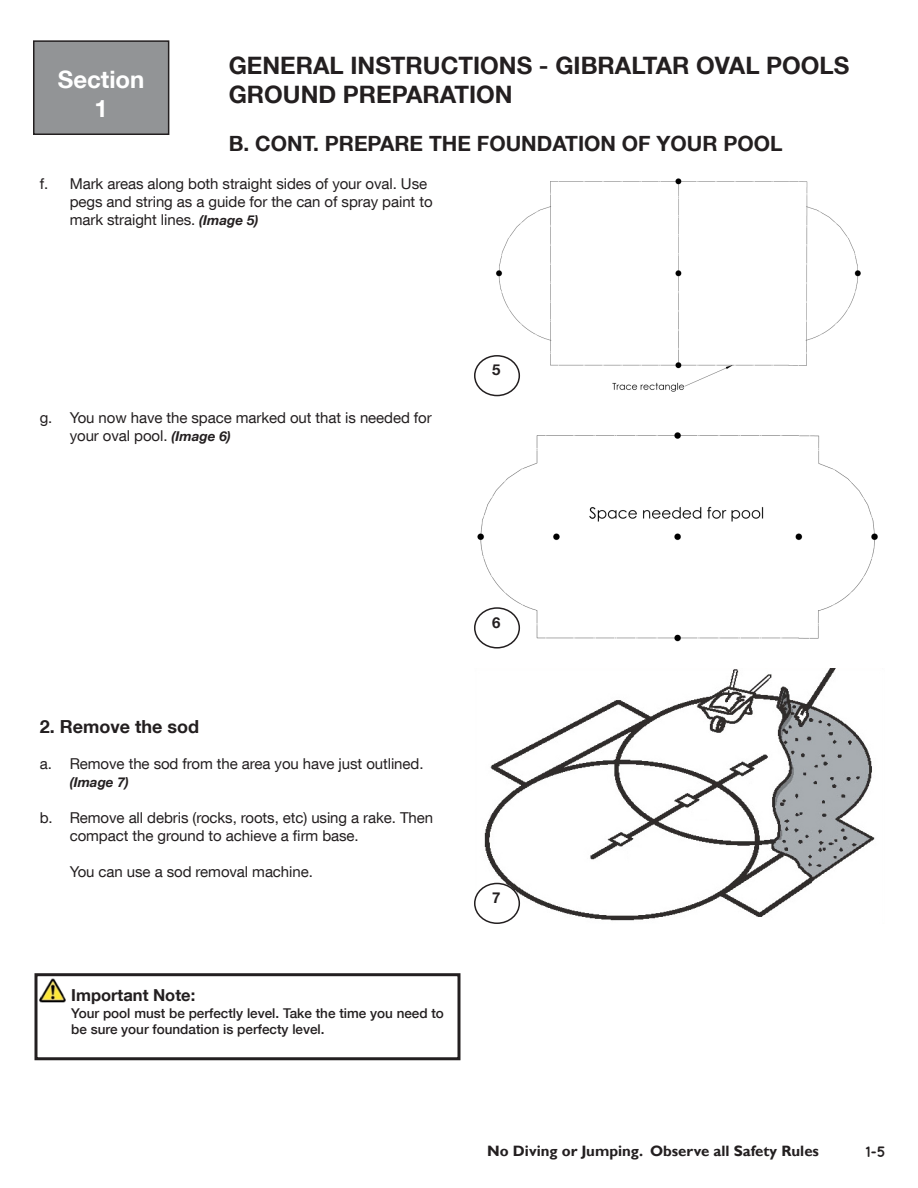
<style>
.page{position:relative;width:918px;height:1188px;background:#fff}
.page>*{position:absolute;margin:0;border:0;box-sizing:border-box;transform-origin:0 0}
.Title_Header{font:700 24px "Helvetica Neue LT Com";color:#231f20}
.Section_Header{font:700 24px "Helvetica Neue LT Com";color:#fff}
.Sub_Title_Header{font:700 21px "Helvetica Neue LT Com";color:#231f20}
.Main_Paragraph_with{font:700 18px "Helvetica Neue LT Com";color:#231f20}
.Attention_dashed_box{font:700 16.5px "Helvetica Neue LT Com";color:#231f20}
.Main_Paragraph_with-2{font:15px/18px "Helvetica Neue LT Com";letter-spacing:-.005em;color:#231f20}
.t1{font:700 15px "Gill Sans";color:#231f20}
.t2{font:700 15px "Quicksand";color:#231f20}
.Numbers_in_circle_ce{font:700 15px "Helvetica Neue LT Com";color:#231f20}
.Attention_dashed_box-2{font:500 13.5px/16.2px "Helvetica Neue LT Com";color:#231f20}
.Main_Paragraph_with-3{font:italic 700 13.5px "Helvetica Neue LT Com";color:#231f20}
.s1{font-weight:700;font-style:italic;font-size:13.5px}
</style>
<div class="page">
<div style="left:34px;top:41px;width:135px;height:93px;background:#929496"></div>
<div style="left:33px;top:40px;width:136px;height:95px;border:2px solid #231f20"></div>
<img style="left:496px;top:178px;width:365px;height:218px">
<div style="left:475px;top:356px;width:44px;height:40px;background:#fff;border-radius:50%"></div>
<div style="left:474px;top:355px;width:46px;height:41px;border:2px solid #231f20;border-radius:50%"></div>
<img style="left:474px;top:432px;width:404px;height:214px">
<div style="left:475px;top:608px;width:44px;height:40px;background:#fff;border-radius:50%"></div>
<div style="left:474px;top:607px;width:46px;height:42px;border:2px solid #231f20;border-radius:50%"></div>
<img style="left:474px;top:668px;width:401px;height:256px">
<div style="left:475px;top:883px;width:44px;height:40px;background:#fff;border-radius:50%"></div>
<div style="left:474px;top:883px;width:46px;height:41px;border:2px solid #231f20;border-radius:50%"></div>
<div style="left:34px;top:973px;width:426px;height:87px;border:3px solid #231f20"></div>
<img style="left:36px;top:973px;width:34px;height:35px">
<p class="Title_Header" style="left:229px;top:50px;width:622px">GENERAL INSTRUCTIONS - GIBRALTAR OVAL POOLS</p>
<p class="Title_Header" style="left:229px;top:79px;width:285px">GROUND PREPARATION</p>
<p class="Sub_Title_Header" style="left:229px;top:130px;width:555px">B. CONT. PREPARE THE FOUNDATION OF YOUR POOL</p>
<p class="Main_Paragraph_with-2" style="left:70px;top:174px;width:364px;text-indent:-30px">f. Mark areas along both straight sides of your oval. Use pegs and string as a guide for the can of spray paint to mark straight lines. <span class="s1">(Image 5)</span></p>
<p class="Section_Header" style="left:58px;top:64px;width:88px">Section</p>
<p class="Section_Header" style="left:95px;top:93px;width:15px">1</p>
<p class="Main_Paragraph_with-2" style="left:70px;top:408px;width:364px;text-indent:-30px">g. You now have the space marked out that is needed for your oval pool. <span class="s1">(Image 6)</span></p>
<p class="Numbers_in_circle_ce" style="left:492px;top:361px;width:10px">5</p>
<p class="Main_Paragraph_with" style="left:40px;top:715px;width:161px">2. Remove the sod</p>
<p class="Main_Paragraph_with-2" style="left:40px;top:754px;width:385px">a. Remove the sod from the area you have just outlined.</p>
<p class="Main_Paragraph_with-3" style="left:70px;top:773px;width:61px">(Image 7)</p>
<p class="Main_Paragraph_with-2" style="left:70px;top:808px;width:365px;text-indent:-30px">b. Remove all debris (rocks, roots, etc) using a rake. Then compact the ground to achieve a firm base.</p>
<p class="Main_Paragraph_with-2" style="left:70px;top:862px;width:245px">You can use a sod removal machine.</p>
<p class="Attention_dashed_box" style="left:71px;top:985px;width:126px">Important Note:</p>
<p class="Attention_dashed_box-2" style="left:71px;top:1005px;width:374px">Your pool must be perfectly level. Take the time you need to be sure your foundation is perfecty level.</p>
<p class="Numbers_in_circle_ce" style="left:492px;top:613px;width:10px">6</p>
<p class="Numbers_in_circle_ce" style="left:492px;top:888px;width:10px">7</p>
<p class="t1" style="left:487px;top:1142px;width:333px">No Diving or Jumping. Observe all Safety Rules</p>
<p class="t2" style="left:866px;top:1143px;width:22px">1-5</p>
</div>
